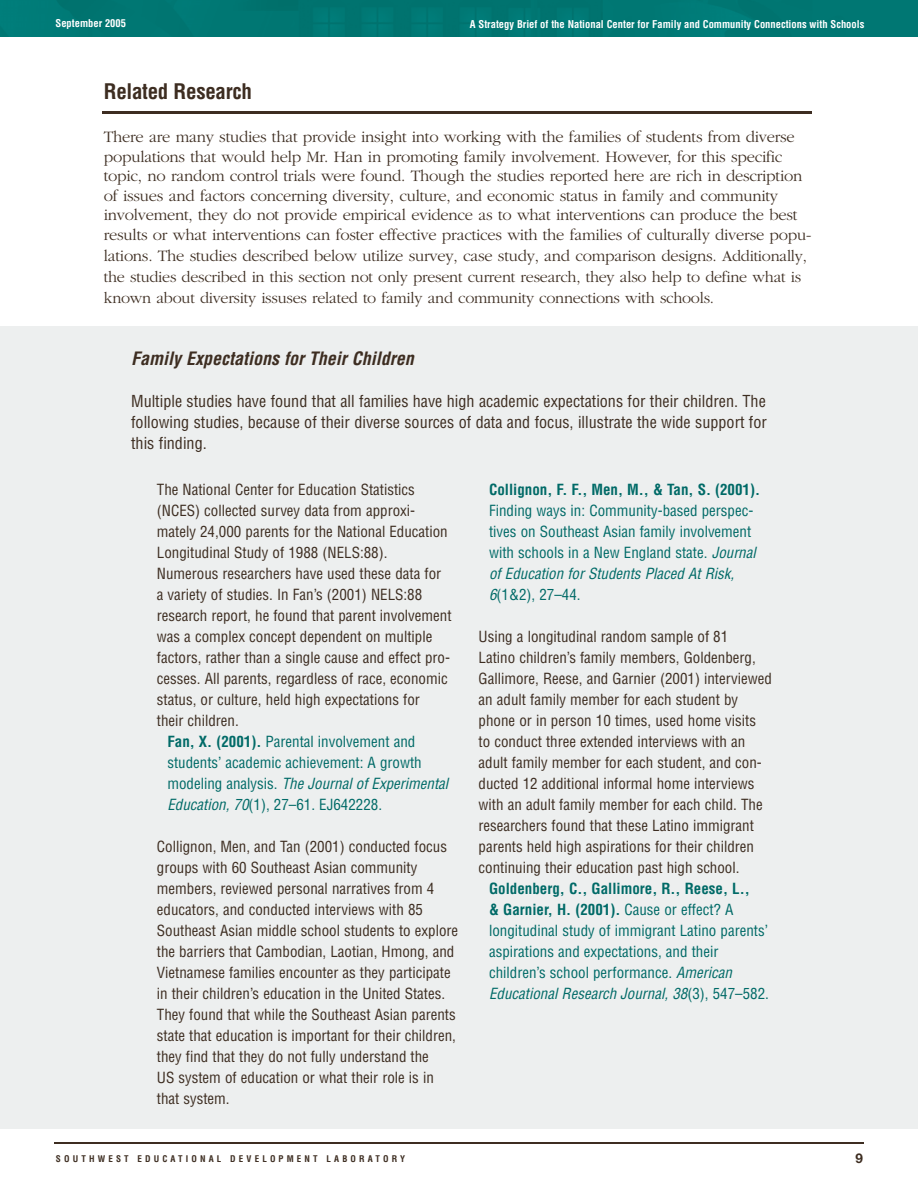
<style>
.page{position:relative;width:918px;height:1188px;background:#fff}
.page>*{position:absolute;margin:0;border:0;box-sizing:border-box;transform-origin:0 0}
.t1{font:700 condensed 21px "Helvetica";letter-spacing:-.015em;color:#3d2d21}
.t2{font:italic 700 condensed 18px "Helvetica";color:#3d2d21}
.t3{font:300 16.5px/19.5px "Garamond";letter-spacing:-.015em;color:#3d2d21}
.t4{font:condensed 16.2px/21px "Helvetica";color:#3d2d21;text-align:justify}
.t5{font:300 16.2px/21px "Garamond";letter-spacing:-.015em;color:#3d2d21}
.t6{font:condensed 15px/21px "Helvetica";color:#3d2d21}
.t7{font:condensed 15px/21px "Helvetica";color:#006a67}
.t8{font:italic condensed 15px "Helvetica";color:#006a67}
.t9{font:700 condensed 15px "Helvetica";color:#006a67}
.t10{font:700 13.5px "Helvetica Neue";color:#3d2d21}
.t11{font:700 condensed 10.5px "Helvetica";color:#fff}
.t12{font:700 condensed 9px "Helvetica";letter-spacing:.35em;color:#3d2d21}
.s1{font-size:16.2px}
.s2{font-weight:700}
.s3{font-style:normal}
.s4{font-style:italic}
</style>
<div class="page">
<hr style="left:54px;top:1142px;width:810px;height:2px;background:#3d2d21">
<div style="left:0;top:0;width:918px;height:37px;background:#007773"></div>
<div style="left:0;top:327px;width:918px;height:802px;background:#edefef"></div>
<hr style="left:102px;top:111px;width:710px;height:3px;background:#3d2d21">
<p class="t11" style="left:56px;top:17px;width:72px">September 2005</p>
<p class="t11" style="left:470px;top:17px;width:396px">A Strategy Brief of the National Center for Family and Community Connections with Schools</p>
<h1 class="t1" style="left:104px;top:78px;width:150px">Related Research</h1>
<p class="t3" style="left:104px;top:128px;width:709px">There are many studies that provide insight into working with the families of students from diverse populations that would help Mr. Han in promoting family involvement. However, for this specific topic, no random control trials were found. Though the studies reported here are rich in description of issues and factors concerning diversity, culture, and economic status in family and community involvement, they do not provide empirical evidence as to what interventions can produce the best results or what interventions can foster effective practices with the families of culturally diverse popu-</p>
<p class="t3" style="left:104px;top:246px;width:705px">lations. The studies described below utilize survey, case study, and comparison designs. <span class="s1">Additionally,</span></p>
<p class="t5" style="left:104px;top:267px;width:699px">the studies described in this section not only present current research, they also help to define what is known about diversity issuses related to family and community connections with schools.</p>
<p class="t2" style="left:131px;top:348px;width:284px">Family Expectations for Their Children</p>
<p class="t4" style="left:131px;top:391px;width:637px">Multiple studies have found that all families have high academic expectations for their children. The following studies, because of their diverse sources of data and focus, illustrate the wide support for this finding.</p>
<p class="t6" style="left:157px;top:479px;width:260px">The National Center for Education Statistics</p>
<p class="t6" style="left:157px;top:500px;width:260px">(NCES) collected survey data from approxi-</p>
<p class="t6" style="left:157px;top:521px;width:292px">mately 24,000 parents for the National Education</p>
<p class="t6" style="left:157px;top:542px;width:232px">Longitudinal Study of 1988 (NELS:88).</p>
<p class="t6" style="left:157px;top:563px;width:286px">Numerous researchers have used these data for</p>
<p class="t6" style="left:157px;top:584px;width:267px">a variety of studies. In Fan’s (2001) NELS:88</p>
<p class="t6" style="left:157px;top:605px;width:296px">research report, he found that parent involvement</p>
<p class="t6" style="left:157px;top:626px;width:277px">was a complex concept dependent on multiple</p>
<p class="t6" style="left:157px;top:647px;width:295px">factors, rather than a single cause and effect pro-</p>
<p class="t6" style="left:157px;top:668px;width:292px">cesses. All parents, regardless of race, economic</p>
<p class="t6" style="left:157px;top:689px;width:264px">status, or culture, held high expectations for</p>
<p class="t6" style="left:157px;top:710px;width:84px">their children.</p>
<p class="t7" style="left:167px;top:731px;width:250px"><span class="s2">Fan, X. (2001).</span> Parental involvement and</p>
<p class="t7" style="left:167px;top:752px;width:256px">students’ academic achievement: A growth</p>
<p class="t8" style="left:167px;top:775px;width:282px"><span class="s3">modeling analysis.</span> The Journal of Experimental</p>
<p class="t7" style="left:167px;top:794px;width:216px"><span class="s4">Education, 70</span>(1), 27–61. EJ642228.</p>
<p class="t6" style="left:157px;top:836px;width:303px">Collignon, Men, and Tan (2001) conducted focus groups with 60 Southeast Asian community members, reviewed personal narratives from 4 educators, and conducted interviews with 85<br>Southeast Asian middle school students to explore the barriers that Cambodian, Laotian, Hmong, and Vietnamese families encounter as they participate in their children’s education in the United States.<br>They found that while the Southeast Asian parents state that education is important for their children, they find that they do not fully understand the<br>US system of education or what their role is in that system.</p>
<p class="t9" style="left:489px;top:480px;width:273px">Collignon, F. F., Men, M., &amp; Tan, S. (2001).</p>
<p class="t7" style="left:489px;top:500px;width:268px">Finding ways in: Community-based perspec&shy;tives on Southeast Asian family involvement with schools in a New England state. <span class="s4">Journal of Education for Students Placed At Risk, 6</span>(1&amp;2), 27–44.</p>
<p class="t6" style="left:479px;top:626px;width:295px">Using a longitudinal random sample of 81<br>Latino children’s family members, Goldenberg, Gallimore, Reese, and Garnier (2001) interviewed an adult family member for each student by phone or in person 10 times, used home visits<br>to conduct three extended interviews with an adult family member for each student, and con&shy;ducted 12 additional informal home interviews with an adult family member for each child. The researchers found that these Latino immigrant parents held high aspirations for their children continuing their education past high school.</p>
<p class="t7" style="left:489px;top:878px;width:281px"><span class="s2">Goldenberg, C., Gallimore, R., Reese, L.,<br>&amp; Garnier, H. (2001).</span> Cause or effect? A longitudinal study of immigrant Latino parents’ aspirations and expectations, and their children’s school performance. <span class="s4">American Educational Research Journal, 38</span>(3), 547–582.</p>
<p class="t12" style="left:56px;top:1153px;width:351px">SOUTHWEST EDUCATIONAL DEVELOPMENT LABORATORY</p>
<p class="t10" style="left:855px;top:1149px;width:9px">9</p>
</div>
